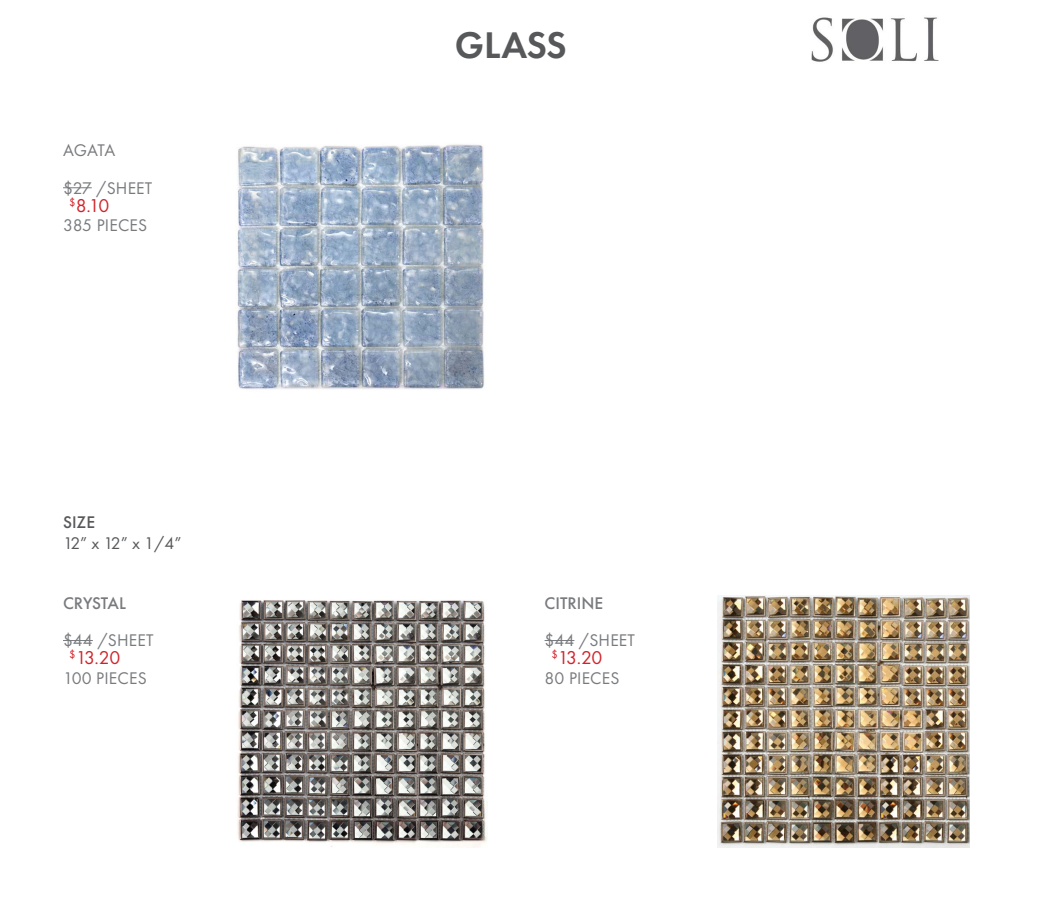
<style>
.page{position:relative;width:1040px;height:914px;background:#fff}
.page>*{position:absolute;margin:0;border:0;box-sizing:border-box;transform-origin:0 0}
.t1{font:600 38.5px "Futura PT";letter-spacing:-.01em;color:#57585a}
.t2{font:19.25px "Futura PT";letter-spacing:-.065em;color:#d1232a}
.t3{font:17.5px/37.4px "Futura PT";letter-spacing:.01em;color:#787a7d}
.t4{font:500 17.5px "Futura PT";color:#787a7d}
.t5{font:17.5px "Futura PT";color:#57585a}
.t6{font:500 17.5px "Futura PT";color:#57585a}
</style>
<div class="page">
<img style="left:237px;top:144px;width:247px;height:246px">
<svg style="left:63px;top:187px;width:29px;height:1px"></svg>
<hr style="left:544px;top:640px;width:30px;height:1px;background:#787a7d">
<hr style="left:63px;top:640px;width:30px;height:1px;background:#787a7d">
<img style="left:717px;top:595px;width:252px;height:252px">
<img style="left:237px;top:600px;width:251px;height:247px">
<img style="left:811px;top:17px;width:127px;height:45px">
<p class="t3" style="left:63px;top:131px;width:91px">AGATA<br>$27 /SHEET<br>385 PIECES</p>
<p class="t2" style="left:69px;top:194px;width:42px"><sup>$</sup>8.10</p>
<p class="t6" style="left:63px;top:512px;width:34px">SIZE</p>
<p class="t5" style="left:63px;top:533px;width:120px">12” x 12” x 1/4”</p>
<h1 class="t1" style="left:455px;top:21px;width:114px">GLASS</h1>
<p class="t4" style="left:544px;top:592px;width:60px">CITRINE</p>
<p class="t3" style="left:544px;top:621px;width:92px">$44 /SHEET<br>80 PIECES</p>
<p class="t4" style="left:63px;top:592px;width:64px">CRYSTAL</p>
<p class="t3" style="left:63px;top:621px;width:92px">$44 /SHEET<br>100 PIECES</p>
<p class="t2" style="left:69px;top:646px;width:52px"><sup>$</sup>13.20</p>
<p class="t2" style="left:551px;top:646px;width:52px"><sup>$</sup>13.20</p>
</div>
